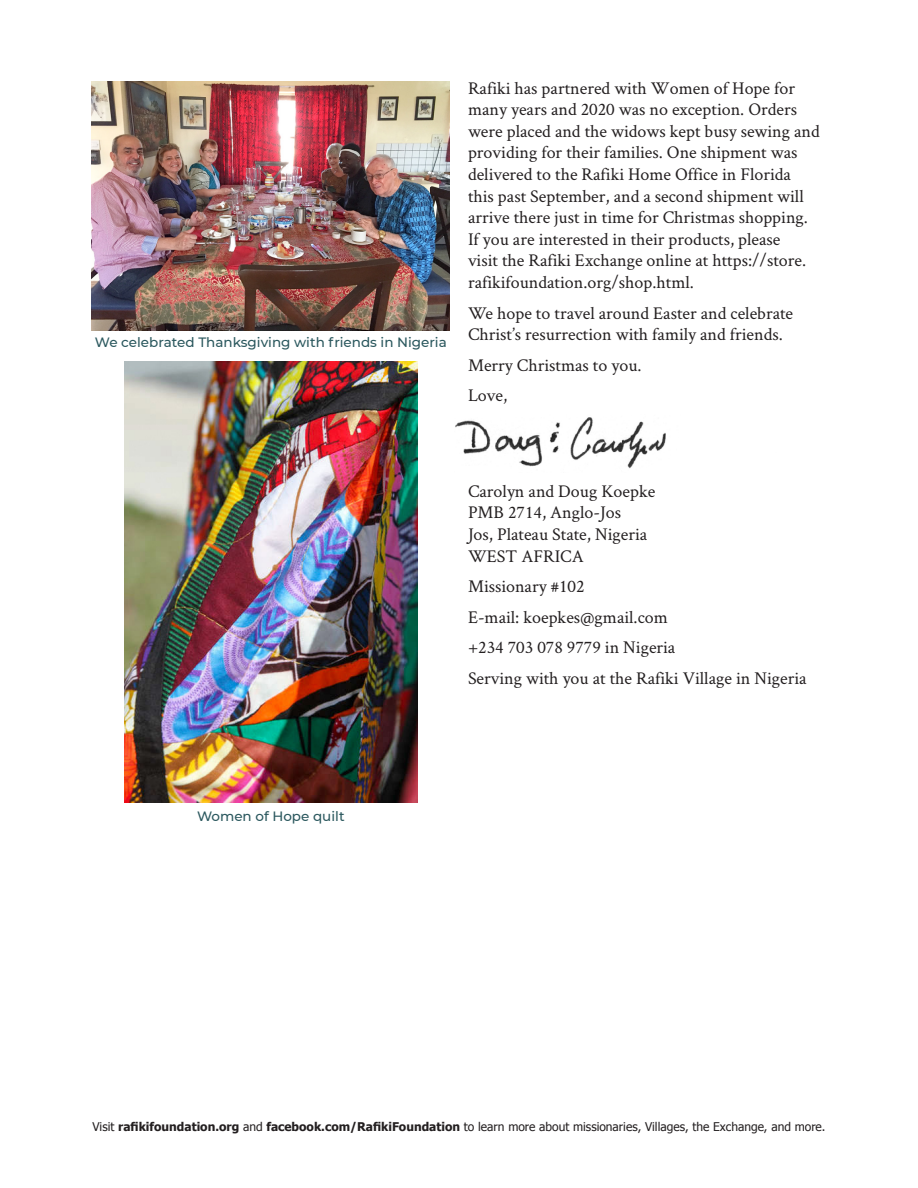
<style>
.page{position:relative;width:918px;height:1188px;background:#fff}
.page>*{position:absolute;margin:0;border:0;box-sizing:border-box;transform-origin:0 0}
.Body_copy{font:18px/21.6px "Crimson Text";color:#231f20}
.Contact_info{font:18px "Crimson Text";color:#231f20}
.Photo_Caption{font:500 13.5px "Montserrat";color:#2b585e}
.t1{font:12px "Tahoma";color:#231f20}
.s1{font-weight:700}
</style>
<div class="page">
<img style="left:124px;top:362px;width:294px;height:440px">
<img style="left:92px;top:81px;width:358px;height:250px">
<img style="left:455px;top:417px;width:211px;height:52px">
<p class="Photo_Caption" style="left:95px;top:333px;width:353px">We celebrated Thanksgiving with friends in Nigeria</p>
<p class="Body_copy" style="left:468px;top:76px;width:353px">Rafiki has partnered with Women of Hope for many years and 2020 was no exception. Orders were placed and the widows kept busy sewing and providing for their families. One shipment was delivered to the Rafiki Home Office in Florida this past September, and a second shipment will arrive there just in time for Christmas shopping.<br>If you are interested in their products, please<br>visit the Rafiki Exchange online at https://store. rafikifoundation.org/shop.html.</p>
<p class="Body_copy" style="left:468px;top:301px;width:327px">We hope to travel around Easter and celebrate<br>Christ’s resurrection with family and friends.</p>
<p class="Body_copy" style="left:468px;top:354px;width:175px">Merry Christmas to you.</p>
<p class="Body_copy" style="left:468px;top:384px;width:41px">Love,</p>
<p class="Contact_info" style="left:468px;top:479px;width:189px">Carolyn and Doug Koepke</p>
<p class="Contact_info" style="left:468px;top:500px;width:155px">PMB 2714, Anglo-Jos</p>
<p class="Contact_info" style="left:468px;top:522px;width:181px">Jos, Plateau State, Nigeria</p>
<p class="Body_copy" style="left:468px;top:544px;width:117px">WEST AFRICA</p>
<p class="Body_copy" style="left:468px;top:575px;width:118px">Missionary #102</p>
<p class="Body_copy" style="left:468px;top:606px;width:201px">E-mail: koepkes@gmail.com</p>
<p class="Body_copy" style="left:468px;top:636px;width:209px">+234 703 078 9779 in Nigeria</p>
<p class="Body_copy" style="left:468px;top:667px;width:340px">Serving with you at the Rafiki Village in Nigeria</p>
<p class="Photo_Caption" style="left:197px;top:807px;width:149px">Women of Hope quilt</p>
<p class="t1" style="left:92px;top:1119px;width:735px">Visit <span class="s1">rafikifoundation.org</span> and <span class="s1">facebook.com/RafikiFoundation</span> to learn more about missionaries, Villages, the Exchange, and more.</p>
</div>
